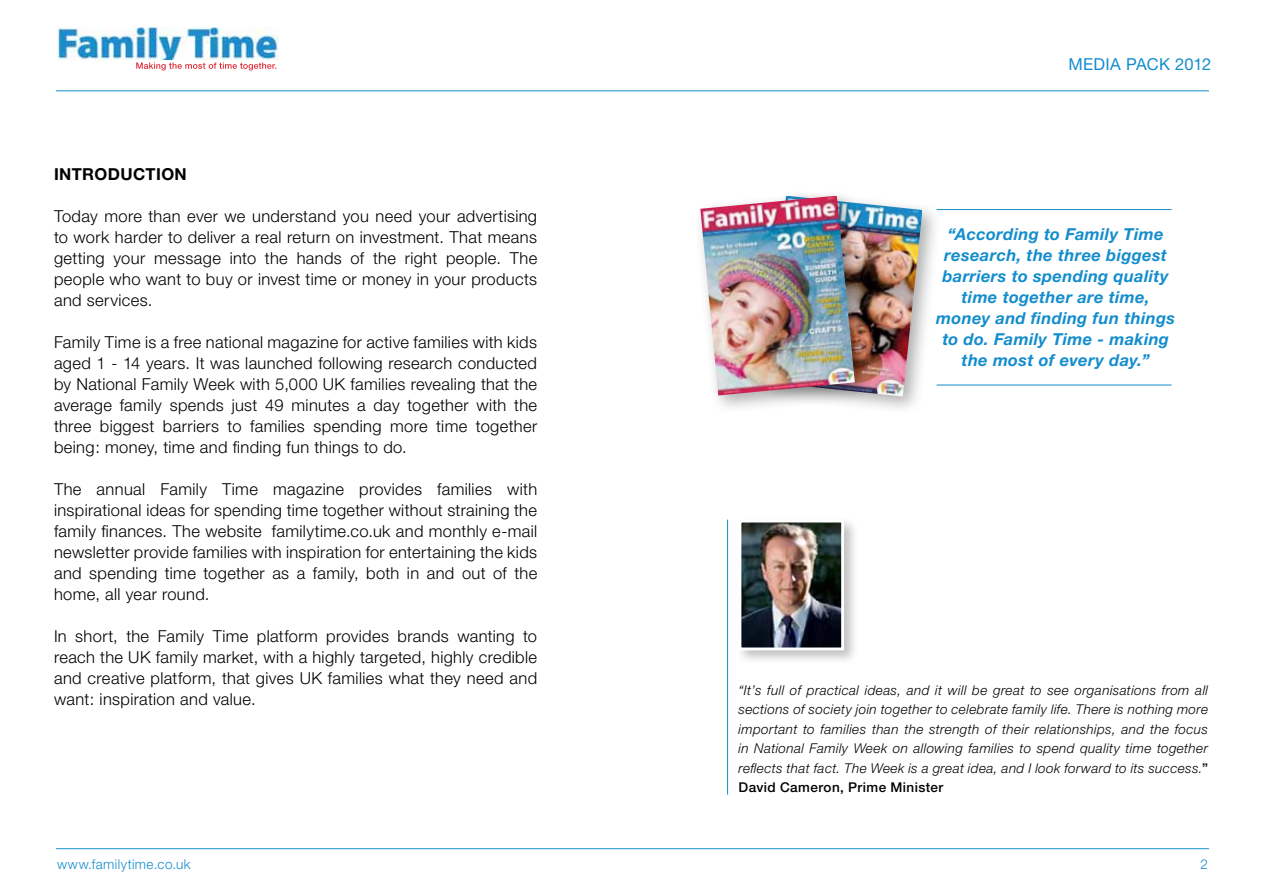
<style>
.page{position:relative;width:1263px;height:893px;background:#fff}
.page>*{position:absolute;margin:0;border:0;box-sizing:border-box;transform-origin:0 0}
.t1{font:300 16.5px/21px "Helvetica Neue";letter-spacing:.02em;color:#000;text-align:justify}
.t2{font:italic 700 16.5px/21px "Helvetica Neue";letter-spacing:.02em;color:#148dcd;text-align:center}
.t3{font:16.5px "Helvetica Neue";letter-spacing:.01em;color:#148dcd}
.t4{font:700 16.5px "Helvetica Neue";letter-spacing:.025em;color:#000}
.t5{font:italic 300 13.5px/19.5px "Helvetica Neue";letter-spacing:.03em;color:#000;text-align:justify}
.t6{font:300 13.5px "Helvetica Neue";letter-spacing:.03em;color:#148dcd}
.s1{font-weight:500;font-style:normal}
</style>
<div class="page">
<hr style="left:56px;top:90px;width:1153px;height:1px;background:#148dcd">
<hr style="left:56px;top:848px;width:1153px;height:1px;background:#148dcd">
<img style="left:57px;top:28px;width:222px;height:33px">
<svg style="left:136px;top:63px;width:140px;height:8px"></svg>
<div style="left:735px;top:516px;width:124px;height:149px;background:#000;opacity:.25"></div>
<img style="left:742px;top:524px;width:98px;height:122px">
<div style="left:738px;top:520px;width:106px;height:130px;border:3px solid #fff"></div>
<hr style="left:727px;top:520px;width:1px;height:275px;background:#148dcd">
<hr style="left:936px;top:209px;width:235px;height:1px;background:#148dcd">
<hr style="left:936px;top:385px;width:235px;height:1px;background:#148dcd">
<div style="left:758px;top:187px;width:182px;height:227px;background:#000;opacity:.32"></div>
<img style="left:872px;top:196px;width:50px;height:200px">
<div style="left:691px;top:187px;width:181px;height:227px;background:#000;opacity:.32"></div>
<img style="left:700px;top:196px;width:155px;height:199px">
<p class="t4" style="left:54px;top:164px;width:134px">INTRODUCTION</p>
<p class="t1" style="left:54px;top:205px;width:485px">Today more than ever we understand you need your advertising to work harder to deliver a real return on investment. That means getting your message into the hands of the right people. The people who want to buy or invest time or money in your products and services.</p>
<p class="t1" style="left:54px;top:331px;width:485px">Family Time is a free national magazine for active families with kids aged 1 - 14 years. It was launched following research conducted by National Family Week with 5,000 UK families revealing that the average family spends just 49 minutes a day together with the three biggest barriers to families spending more time together being: money, time and finding fun things to do.</p>
<p class="t1" style="left:54px;top:478px;width:485px">The annual Family Time magazine provides families with inspirational ideas for spending time together without straining the family finances. The website familytime.co.uk and monthly e-mail newsletter provide families with inspiration for entertaining the kids and spending time together as a family, both in and out of the home, all year round.</p>
<p class="t1" style="left:54px;top:625px;width:485px">In short, the Family Time platform provides brands wanting to reach the UK family market, with a highly targeted, highly credible and creative platform, that gives UK families what they need and want: inspiration and value.</p>
<p class="t3" style="left:1068px;top:54px;width:144px">MEDIA PACK 2012</p>
<p class="t2" style="left:936px;top:223px;width:240px">“According to Family Time research, the three biggest barriers to spending quality time together are time, money and finding fun things to do. Family Time - making the most of every day.”</p>
<p class="t5" style="left:738px;top:680px;width:471px">“It’s full of practical ideas, and it will be great to see organisations from all sections of society join together to celebrate family life. There is nothing more important to families than the strength of their relationships, and the focus in National Family Week on allowing families to spend quality time together reflects that fact. The Week is a great idea, and I look forward to its success.<span class="s1">” David Cameron, Prime Minister</span></p>
<p class="t6" style="left:57px;top:856px;width:135px">www.familytime.co.uk</p>
<p class="t6" style="left:1200px;top:856px;width:9px">2</p>
</div>
